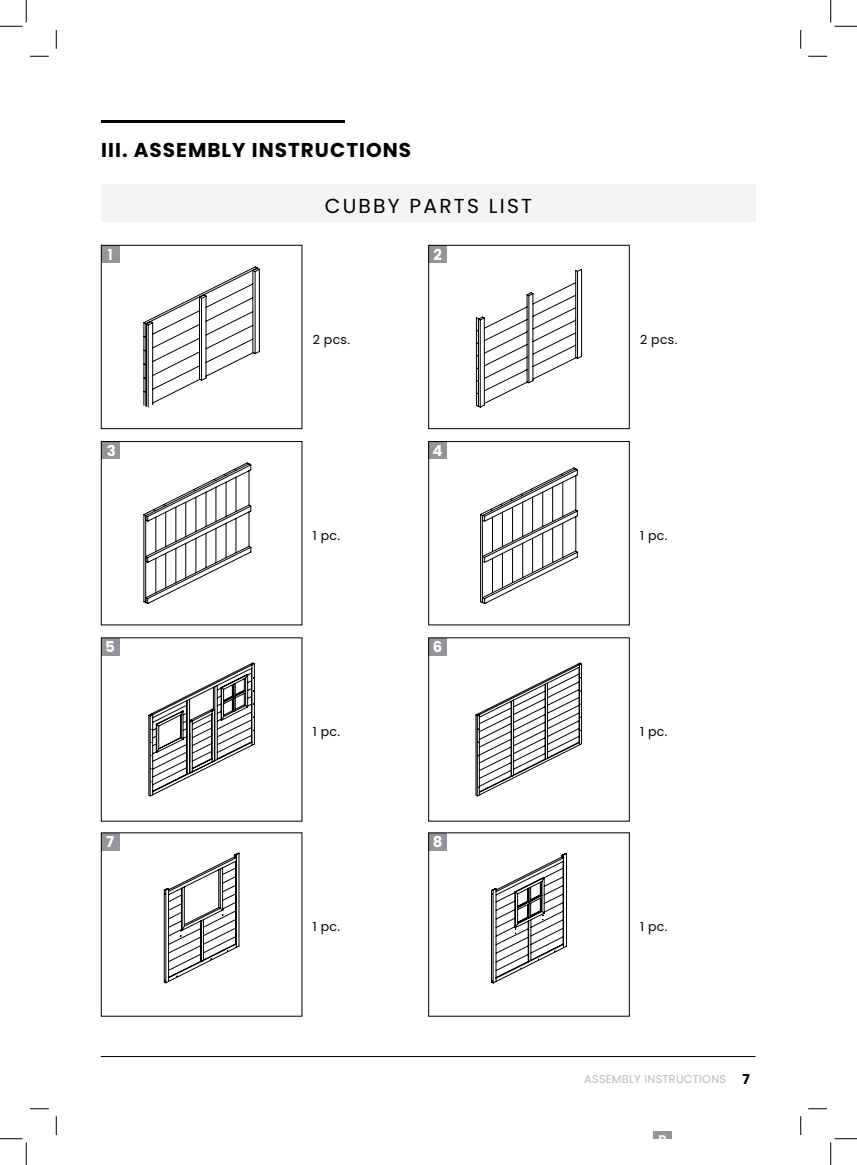
<style>
.page{position:relative;width:857px;height:1165px;background:#fff}
.page>*{position:absolute;margin:0;border:0;box-sizing:border-box;transform-origin:0 0}
.t1{font:20.25px "Poppins";letter-spacing:.11em;color:#000}
.t2{font:700 20px "Poppins";letter-spacing:.05em;color:#000}
.t3{font:700 15px "Poppins";color:#fff}
.t4{font:600 15px "Poppins";color:#fff}
.t5{font:700 13.75px "Poppins";color:#000}
.t6{font:12.5px "Poppins";letter-spacing:.025em;color:#000}
.t7{font:700 12.5px "Poppins";color:#fff}
.t8{font:11.25px "Poppins";letter-spacing:.025em;color:#b8babc}
</style>
<div class="page">
<hr style="left:101px;top:1056px;width:654px;height:1px;background:#000">
<hr style="left:101px;top:121px;width:243px;height:2px;background:#000">
<div style="left:101px;top:245px;width:19px;height:18px;background:#939598"></div>
<div style="left:428px;top:245px;width:19px;height:18px;background:#939598"></div>
<div style="left:101px;top:184px;width:654px;height:38px;background:#f3f4f4"></div>
<div style="left:101px;top:245px;width:201px;height:184px;border:1px solid #000"></div>
<div style="left:428px;top:245px;width:201px;height:184px;border:1px solid #000"></div>
<div style="left:101px;top:441px;width:19px;height:18px;background:#939598"></div>
<div style="left:428px;top:441px;width:19px;height:18px;background:#939598"></div>
<div style="left:101px;top:441px;width:201px;height:184px;border:1px solid #000"></div>
<div style="left:428px;top:441px;width:201px;height:184px;border:1px solid #000"></div>
<div style="left:101px;top:638px;width:19px;height:18px;background:#939598"></div>
<div style="left:428px;top:638px;width:19px;height:18px;background:#939598"></div>
<div style="left:101px;top:833px;width:19px;height:18px;background:#939598"></div>
<div style="left:428px;top:833px;width:19px;height:18px;background:#939598"></div>
<div style="left:653px;top:1131px;width:18px;height:8px;background:#939598"></div>
<svg style="left:143px;top:266px;width:117px;height:142px"></svg>
<svg style="left:475px;top:268px;width:107px;height:140px"></svg>
<svg style="left:143px;top:462px;width:109px;height:142px"></svg>
<svg style="left:480px;top:467px;width:98px;height:137px"></svg>
<svg style="left:148px;top:662px;width:107px;height:135px"></svg>
<svg style="left:475px;top:662px;width:107px;height:135px"></svg>
<svg style="left:163px;top:852px;width:77px;height:132px"></svg>
<svg style="left:491px;top:853px;width:76px;height:131px"></svg>
<svg style="left:30px;top:55px;width:19px;height:2px"></svg>
<svg style="left:808px;top:55px;width:19px;height:2px"></svg>
<svg style="left:30px;top:1108px;width:19px;height:1px"></svg>
<svg style="left:808px;top:1108px;width:19px;height:1px"></svg>
<svg style="left:55px;top:30px;width:2px;height:19px"></svg>
<svg style="left:55px;top:1116px;width:2px;height:19px"></svg>
<svg style="left:800px;top:30px;width:1px;height:19px"></svg>
<svg style="left:800px;top:1116px;width:1px;height:19px"></svg>
<svg style="left:0;top:0;width:27px;height:27px"></svg>
<svg style="left:0;top:1138px;width:27px;height:27px"></svg>
<svg style="left:830px;top:0;width:27px;height:27px"></svg>
<svg style="left:830px;top:1138px;width:27px;height:27px"></svg>
<h2 class="t2" style="left:101px;top:138px;width:311px">III. ASSEMBLY INSTRUCTIONS</h2>
<h1 class="t1" style="left:325px;top:194px;width:209px">CUBBY PARTS LIST</h1>
<p class="t4" style="left:107px;top:246px;width:7px">1</p>
<p class="t3" style="left:433px;top:246px;width:10px">2</p>
<p class="t6" style="left:313px;top:332px;width:39px">2 pcs.</p>
<p class="t3" style="left:107px;top:442px;width:11px">3</p>
<p class="t3" style="left:432px;top:442px;width:12px">4</p>
<p class="t6" style="left:313px;top:528px;width:29px">1 pc.</p>
<p class="t3" style="left:105px;top:638px;width:11px">5</p>
<p class="t3" style="left:433px;top:638px;width:11px">6</p>
<p class="t6" style="left:313px;top:724px;width:29px">1 pc.</p>
<p class="t3" style="left:106px;top:833px;width:10px">7</p>
<p class="t3" style="left:433px;top:833px;width:11px">8</p>
<p class="t6" style="left:313px;top:919px;width:29px">1 pc.</p>
<p class="t6" style="left:640px;top:332px;width:39px">2 pcs.</p>
<p class="t6" style="left:640px;top:528px;width:29px">1 pc.</p>
<p class="t6" style="left:640px;top:724px;width:29px">1 pc.</p>
<p class="t6" style="left:640px;top:919px;width:29px">1 pc.</p>
<p class="t8" style="left:584px;top:1072px;width:143px">ASSEMBLY INSTRUCTIONS</p>
<p class="t5" style="left:742px;top:1071px;width:9px">7</p>
<p class="t7" style="left:658px;top:1132px;width:10px">R</p>
</div>
